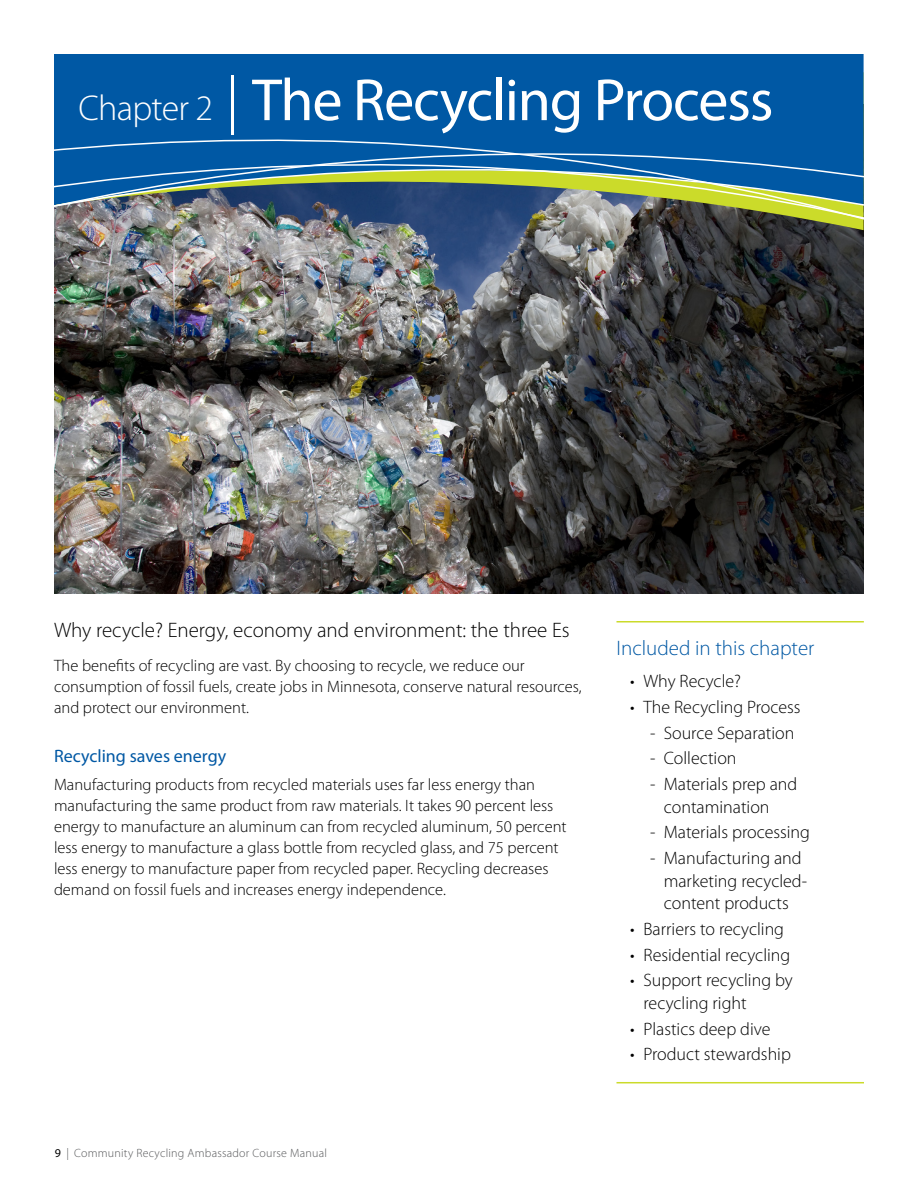
<style>
.page{position:relative;width:918px;height:1188px;background:#fff}
.page>*{position:absolute;margin:0;border:0;box-sizing:border-box;transform-origin:0 0}
.t1{font:60px "Myriad Pro";letter-spacing:-.02em;color:#fff}
.t2{font:300 21px "Myriad Pro";color:#000}
.t3{font:300 21px "Myriad Pro";color:#0058a4}
.t4{font:300 18px/22.5px "Myriad Pro";color:#000}
.t5{font:18px "Myriad Pro";color:#0058a4}
.t6{font:300 16.5px/21px "Myriad Pro";color:#000}
.t7{font:300 12px "Myriad Pro";letter-spacing:.02em;color:#58595b}
.s1{font-weight:300;font-size:36px}
.s2{font-weight:300}
.s3{font-weight:400;color:#000}
</style>
<div class="page">
<img style="left:54px;top:230px;width:810px;height:364px">
<div style="left:54px;top:54px;width:810px;height:69px;background:#0058a4"></div>
<svg style="left:54px;top:123px;width:810px;height:106px"></svg>
<hr style="left:616px;top:621px;width:248px;height:1px;background:#cbdb2a">
<hr style="left:616px;top:1082px;width:248px;height:1px;background:#cbdb2a">
<h1 class="t1" style="left:78px;top:67px;width:696px"><span class="s1">Chapter 2</span> <span class="s2">|</span> The Recycling Process</h1>
<p class="t2" style="left:54px;top:618px;width:517px">Why recycle? Energy, economy and environment: the three Es</p>
<p class="t6" style="left:54px;top:656px;width:529px">The benefits of recycling are vast. By choosing to recycle, we reduce our consumption of fossil fuels, create jobs in Minnesota, conserve natural resources, and protect our environment.</p>
<p class="t5" style="left:54px;top:746px;width:174px">Recycling saves energy</p>
<p class="t6" style="left:54px;top:774px;width:514px">Manufacturing products from recycled materials uses far less energy than manufacturing the same product from raw materials. It takes 90 percent less energy to manufacture an aluminum can from recycled aluminum, 50 percent less energy to manufacture a glass bottle from recycled glass, and 75 percent less energy to manufacture paper from recycled paper. Recycling decreases demand on fossil fuels and increases energy independence.</p>
<p class="t7" style="left:55px;top:1146px;width:274px"><span class="s3">9</span> | Community Recycling Ambassador Course Manual</p>
<p class="t3" style="left:616px;top:636px;width:199px">Included in this chapter</p>
<p class="t4" style="left:630px;top:670px;width:113px">• Why Recycle?</p>
<p class="t4" style="left:630px;top:696px;width:172px">• The Recycling Process</p>
<p class="t4" style="left:650px;top:722px;width:146px">- Source Separation</p>
<p class="t4" style="left:650px;top:747px;width:88px">- Collection</p>
<p class="t4" style="left:664px;top:773px;width:135px;text-indent:-14px">- Materials prep and contamination</p>
<p class="t4" style="left:650px;top:821px;width:161px">- Materials processing</p>
<p class="t4" style="left:664px;top:847px;width:145px;text-indent:-14px">- Manufacturing and marketing recycled&shy;content products</p>
<p class="t4" style="left:630px;top:918px;width:156px">• Barriers to recycling</p>
<p class="t4" style="left:630px;top:944px;width:162px">• Residential recycling</p>
<p class="t4" style="left:644px;top:969px;width:151px;text-indent:-14px">• Support recycling by recycling right</p>
<p class="t4" style="left:630px;top:1018px;width:142px">• Plastics deep dive</p>
<p class="t4" style="left:630px;top:1043px;width:163px">• Product stewardship</p>
</div>
